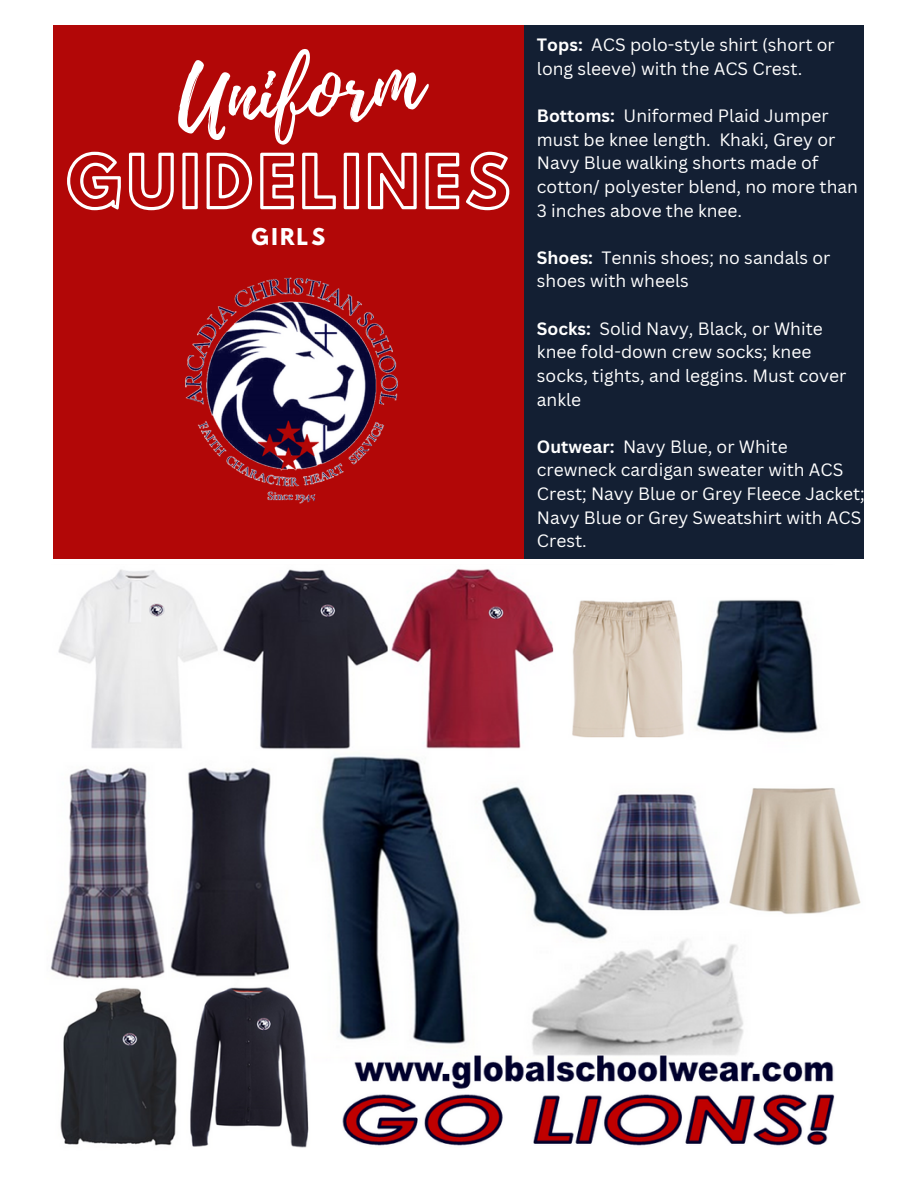
<style>
.page{position:relative;width:918px;height:1188px;background:#fff}
.page>*{position:absolute;margin:0;border:0;box-sizing:border-box;transform-origin:0 0}
.t1{font:91.2px "Playlist Script";color:#fff}
.t2{font:64.65px "Hussar Ekologiczne 1";letter-spacing:.06em;color:#fff}
.t3{font:20.55px "Hussar Bd";letter-spacing:.09em;color:#fff}
.t4{font:17.4px/23.7px "Canva Sans";color:#fff}
.s1{font-weight:700}
</style>
<div class="page">
<img style="left:50px;top:568px;width:811px;height:580px">
<div style="left:53px;top:26px;width:478px;height:533px;background:#b20707"></div>
<img style="left:185px;top:277px;width:213px;height:227px">
<div style="left:524px;top:26px;width:340px;height:533px;background:#131f33"></div>
<h1 class="t1" style="left:171px;top:37px;width:248px;rotate:-5deg">Uniform</h1>
<h2 class="t2" style="left:65px;top:156px;width:447px">GUIDELINES</h2>
<p class="t3" style="left:251px;top:227px;width:76px">GIRLS</p>
<p class="t4" style="left:537px;top:33px;width:299px"><span class="s1">Tops:</span> ACS polo-style shirt (short or long sleeve) with the ACS Crest.</p>
<p class="t4" style="left:537px;top:103px;width:323px"><span class="s1">Bottoms:</span> Uniformed Plaid Jumper must be knee length. Khaki, Grey or<br>Navy Blue walking shorts made of cotton/ polyester blend, no more than<br>3 inches above the knee.</p>
<p class="t4" style="left:537px;top:245px;width:295px"><span class="s1">Shoes:</span> Tennis shoes; no sandals or shoes with wheels</p>
<p class="t4" style="left:537px;top:316px;width:311px"><span class="s1">Socks:</span> Solid Navy, Black, or White knee fold-down crew socks; knee socks, tights, and leggins. Must cover ankle</p>
<p class="t4" style="left:537px;top:434px;width:329px"><span class="s1">Outwear:</span> Navy Blue, or White crewneck cardigan sweater with ACS<br>Crest; Navy Blue or Grey Fleece Jacket;<br>Navy Blue or Grey Sweatshirt with ACS<br>Crest.</p>
</div>
